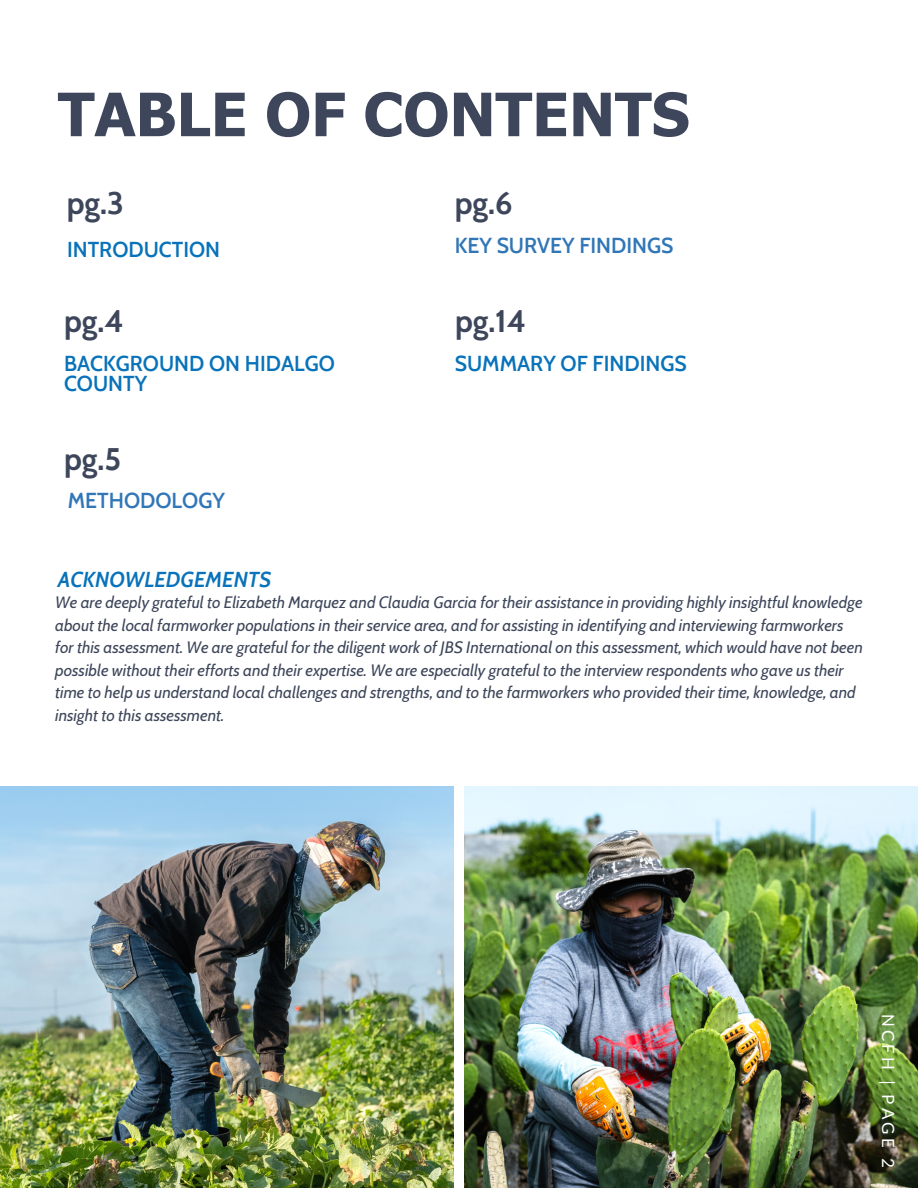
<style>
.page{position:relative;width:918px;height:1188px;background:#fff}
.page>*{position:absolute;margin:0;border:0;box-sizing:border-box;transform-origin:0 0}
.t1{font:700 59.85px "Tahoma";color:#3d465a}
.t2{font:700 31.2px "Cabin";color:#3d465a}
.t3{font:600 21.15px/20.2px "Cabin";color:#0872ba}
.t4{font:600 21.15px "Cabin";color:#3176b7}
.t5{font:italic 600 21.15px "Cabin";color:#0872ba}
.t6{font:16.8px "Lato";letter-spacing:.19em;color:#fff}
.t7{font:italic 16.5px/22.5px "Cabin";color:#3d465a}
</style>
<div class="page">
<img style="left:465px;top:786px;width:453px;height:402px">
<img style="left:0;top:786px;width:453px;height:402px">
<p class="t1" style="left:58px;top:76px;width:633px">TABLE OF CONTENTS</p>
<p class="t2" style="left:67px;top:184px;width:59px">pg.3</p>
<p class="t3" style="left:67px;top:239px;width:154px">INTRODUCTION</p>
<p class="t2" style="left:64px;top:302px;width:61px">pg.4</p>
<p class="t3" style="left:64px;top:353px;width:272px">BACKGROUND ON HIDALGO<br>COUNTY</p>
<p class="t2" style="left:64px;top:440px;width:59px">pg.5</p>
<p class="t4" style="left:68px;top:488px;width:159px">METHODOLOGY</p>
<p class="t5" style="left:58px;top:567px;width:215px">ACKNOWLEDGEMENTS</p>
<p class="t2" style="left:455px;top:184px;width:59px">pg.6</p>
<p class="t4" style="left:455px;top:232px;width:220px">KEY SURVEY FINDINGS</p>
<p class="t2" style="left:455px;top:302px;width:73px">pg.14</p>
<p class="t3" style="left:455px;top:353px;width:234px">SUMMARY OF FINDINGS</p>
<p class="t7" style="left:55px;top:591px;width:809px">We are deeply grateful to Elizabeth Marquez and Claudia Garcia for their assistance in providing highly insightful knowledge about the local farmworker populations in their service area, and for assisting in identifying and interviewing farmworkers for this assessment. We are grateful for the diligent work of JBS International on this assessment, which would have not been possible without their efforts and their expertise. We are especially grateful to the interview respondents who gave us their time to help us understand local challenges and strengths, and to the farmworkers who provided their time, knowledge, and insight to this assessment.</p>
<p class="t6" style="left:899px;top:1014px;width:155px;rotate:90deg">NCFH | PAGE 2</p>
</div>
